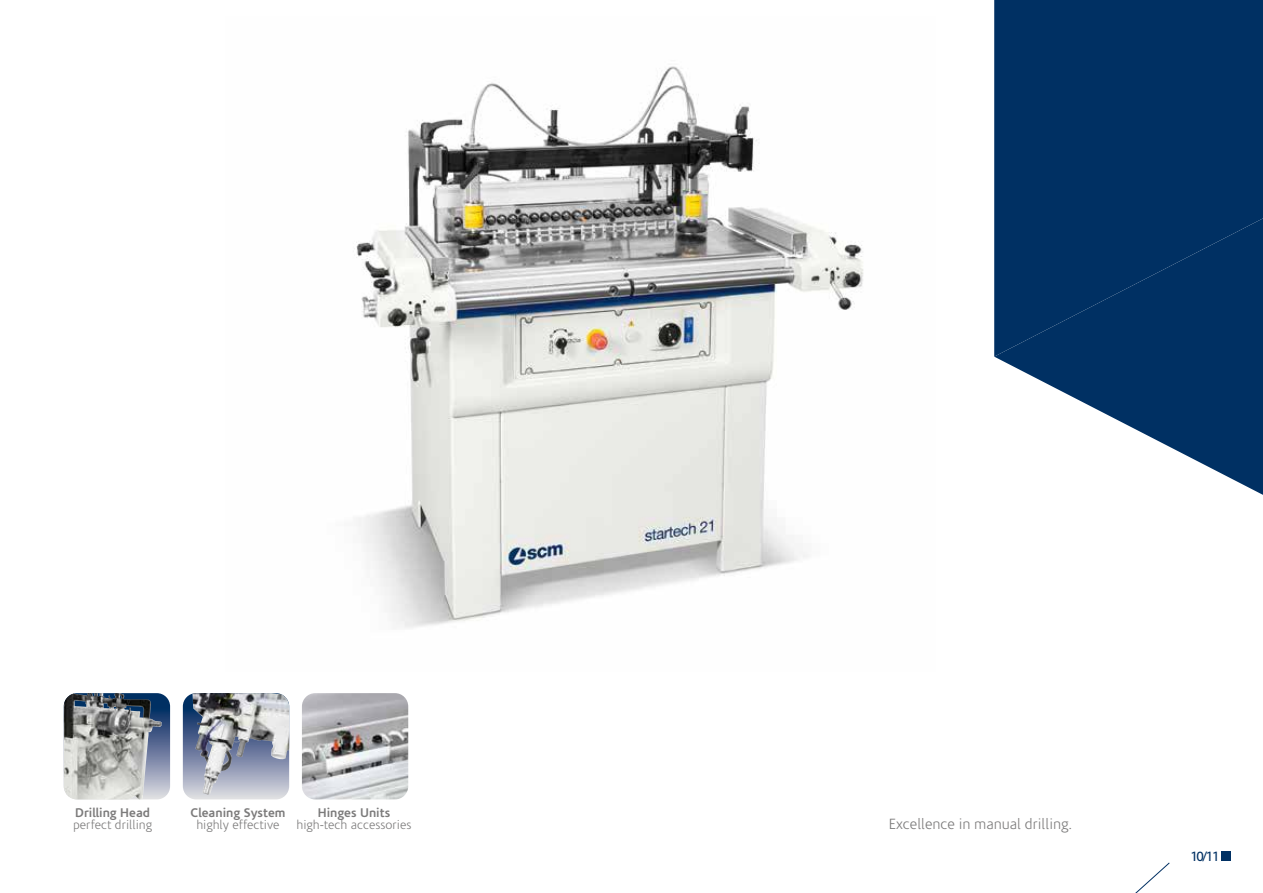
<style>
.page{position:relative;width:1263px;height:893px;background:#fff}
.page>*{position:absolute;margin:0;border:0;box-sizing:border-box;transform-origin:0 0}
.t1{font:300 15px "Corisande OT";color:#7c7b7b}
.t2{font:13.5px "Corisande OT";color:#003063}
.t3{font:300 12.75px "Corisande OT";color:#7c7b7b}
.t4{font:700 12.75px "Corisande OT";color:#7c7b7b}
</style>
<div class="page">
<svg style="left:995px;top:357px;width:268px;height:138px"></svg>
<div style="left:994px;top:0;width:269px;height:357px;background:#003063"></div>
<svg style="left:162px;top:694px;width:8px;height:104px"></svg>
<img style="left:64px;top:693px;width:98px;height:106px">
<svg style="left:183px;top:693px;width:103px;height:106px"></svg>
<img style="left:192px;top:693px;width:97px;height:102px">
<img style="left:302px;top:693px;width:106px;height:106px">
<img style="left:354px;top:66px;width:510px;height:562px">
<div style="left:1222px;top:852px;width:9px;height:9px;background:#003063"></div>
<svg style="left:1135px;top:862px;width:35px;height:31px"></svg>
<p class="t4" style="left:75px;top:805px;width:76px">Drilling Head</p>
<p class="t3" style="left:73px;top:818px;width:80px">perfect drilling</p>
<p class="t4" style="left:190px;top:805px;width:96px">Cleaning System</p>
<p class="t3" style="left:196px;top:818px;width:85px">highly effective</p>
<p class="t4" style="left:318px;top:805px;width:74px">Hinges Units</p>
<p class="t3" style="left:297px;top:818px;width:116px">high-tech accessories</p>
<p class="t1" style="left:889px;top:816px;width:185px">Excellence in manual drilling.</p>
<p class="t2" style="left:1190px;top:849px;width:31px">10/11</p>
</div>
